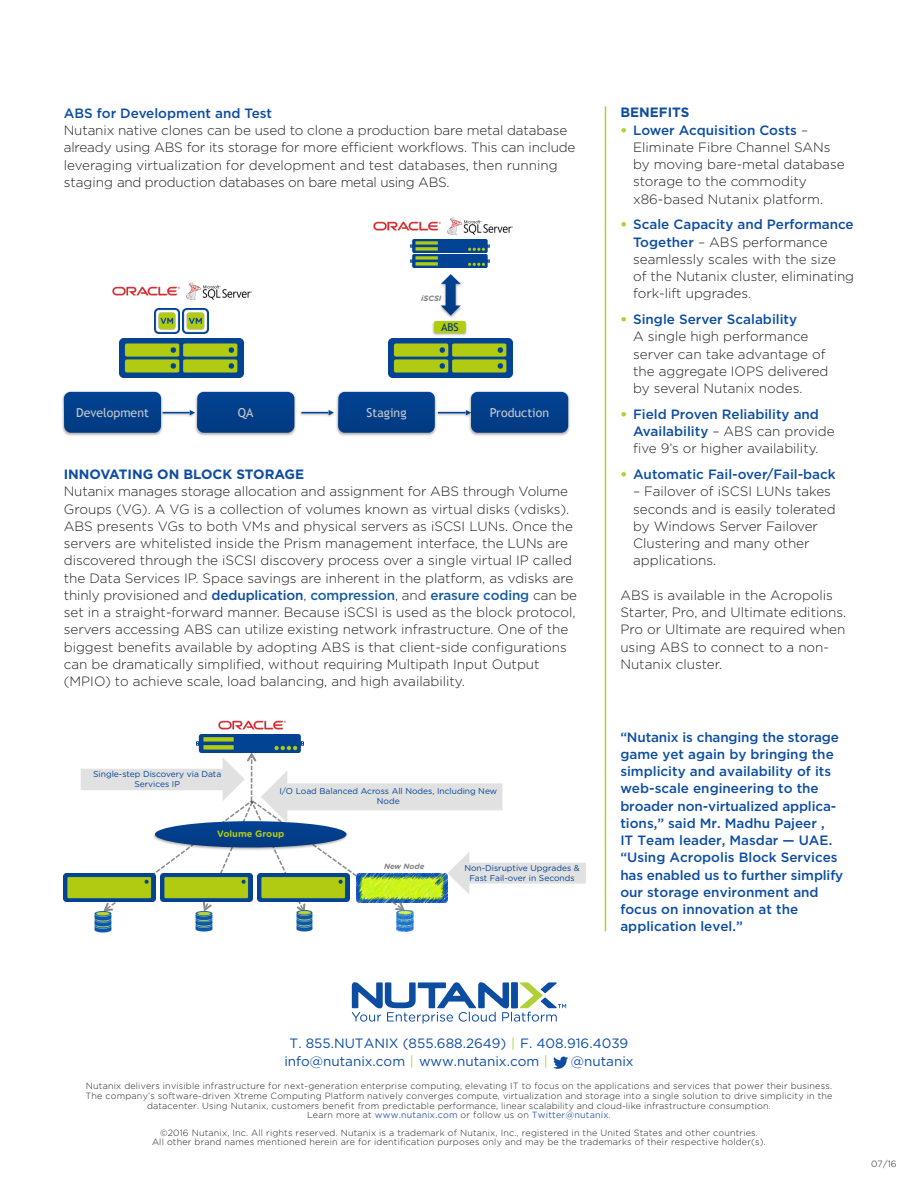
<style>
.page{position:relative;width:918px;height:1188px;background:#fff}
.page>*{position:absolute;margin:0;border:0;box-sizing:border-box;transform-origin:0 0}
.WhiteText{font:300 13.5px/17.2px "Gotham";color:#231f20}
.BodyTextBeforeBullet{font:500 13.5px/17.2px "Gotham";color:#0d4da1}
.ABOUT_-_text{font:13.5px "Gotham";color:#0d4da1}
.WhiteText-2{font:500 13.5px "Gotham";color:#0d4da1}
.WhiteText-3{font:700 13.5px "Gotham";color:#0d4da1}
.t1{font:12.3px "Trebuchet MS";color:#c7c9cc}
.t2{font:10.8px "Trebuchet MS";color:#02326f}
.t3{font:700 9.3px "Gotham Rounded";color:#b1cc11}
.ABOUT_-_text-2{font:300 9px/9.8px "Gotham";letter-spacing:.02em;color:#231f20;text-align:center}
.ABOUT_-_text-3{font:9px "Gotham";letter-spacing:.02em;color:#375fac}
.t4{font:8.55px/10.1px "Gotham Rounded";color:#024394;text-align:center}
.t5{font:italic 700 7.65px "Gotham Rounded";color:#808080}
.s1{font-weight:500;color:#0d4da1}
.s2{font-weight:500;color:#175d9e}
.s3{font-weight:900;color:#b0d136}
.s4{color:#b0d136}
.s5{font-weight:300;color:#231f20}
</style>
<div class="page">
<svg style="left:553px;top:1057px;width:15px;height:12px"></svg>
<svg style="left:352px;top:982px;width:214px;height:42px"></svg>
<hr style="left:605px;top:106px;width:1px;height:825px;background:#b0d136">
<img style="left:64px;top:873px;width:17px;height:29px">
<img style="left:197px;top:734px;width:107px;height:18px">
<svg style="left:81px;top:752px;width:505px;height:161px"></svg>
<img style="left:356px;top:873px;width:92px;height:29px">
<img style="left:95px;top:912px;width:17px;height:20px">
<img style="left:196px;top:911px;width:16px;height:21px">
<img style="left:296px;top:911px;width:17px;height:21px">
<img style="left:397px;top:911px;width:16px;height:21px">
<img style="left:218px;top:720px;width:68px;height:10px">
<img style="left:411px;top:239px;width:78px;height:29px">
<img style="left:154px;top:308px;width:26px;height:26px">
<img style="left:183px;top:308px;width:26px;height:26px">
<img style="left:389px;top:339px;width:124px;height:38px">
<img style="left:373px;top:221px;width:68px;height:10px">
<img style="left:440px;top:284px;width:22px;height:34px">
<svg style="left:441px;top:274px;width:20px;height:42px"></svg>
<img style="left:432px;top:320px;width:35px;height:16px">
<div style="left:434px;top:321px;width:32px;height:12px;background:#b1cc11;border-radius:2px"></div>
<img style="left:448px;top:218px;width:65px;height:16px">
<img style="left:119px;top:339px;width:124px;height:38px">
<img style="left:112px;top:286px;width:68px;height:10px">
<img style="left:186px;top:283px;width:65px;height:16px">
<img style="left:62px;top:391px;width:98px;height:45px">
<img style="left:198px;top:391px;width:98px;height:45px">
<svg style="left:64px;top:392px;width:230px;height:41px;background:#295c9b"></svg>
<img style="left:339px;top:391px;width:95px;height:45px">
<img style="left:472px;top:391px;width:98px;height:45px">
<svg style="left:301px;top:392px;width:267px;height:41px"></svg>
<p class="WhiteText-2" style="left:64px;top:104px;width:210px">ABS for Development and Test</p>
<p class="WhiteText" style="left:64px;top:121px;width:513px">Nutanix native clones can be used to clone a production bare metal database already using ABS for its storage for more efficient workflows. This can include leveraging virtualization for development and test databases, then running staging and production databases on bare metal using ABS.</p>
<p class="t5" style="left:421px;top:293px;width:22px">iSCSI</p>
<p class="t2" style="left:441px;top:321px;width:19px">ABS</p>
<p class="t1" style="left:76px;top:405px;width:74px">Development</p>
<p class="t1" style="left:238px;top:405px;width:17px">QA</p>
<p class="t1" style="left:367px;top:405px;width:41px">Staging</p>
<p class="t1" style="left:490px;top:405px;width:61px">Production</p>
<p class="WhiteText-3" style="left:64px;top:465px;width:242px">INNOVATING ON BLOCK STORAGE</p>
<p class="WhiteText" style="left:64px;top:483px;width:515px">Nutanix manages storage allocation and assignment for ABS through Volume Groups (VG). A VG is a collection of volumes known as virtual disks (vdisks).<br>ABS presents VGs to both VMs and physical servers as iSCSI LUNs. Once the servers are whitelisted inside the Prism management interface, the LUNs are discovered through the iSCSI discovery process over a single virtual IP called the Data Services IP. Space savings are inherent in the platform, as vdisks are thinly provisioned and <span class="s1">deduplication</span>, <span class="s2">compression</span>, and <span class="s2">erasure coding</span> can be set in a straight-forward manner. Because iSCSI is used as the block protocol, servers accessing ABS can utilize existing network infrastructure. One of the biggest benefits available by adopting ABS is that client-side configurations can be dramatically simplified, without requiring Multipath Input Output</p>
<p class="WhiteText" style="left:64px;top:672px;width:403px">(MPIO) to achieve scale, load balancing, and high availability.</p>
<p class="t4" style="left:93px;top:768px;width:130px">Single-step Discovery via Data<br>Services IP</p>
<p class="t4" style="left:280px;top:786px;width:219px">I/O Load Balanced Across All Nodes, Including New<br>Node</p>
<p class="t3" style="left:217px;top:827px;width:69px">Volume Group</p>
<p class="t5" style="left:384px;top:861px;width:42px">New Node</p>
<p class="t4" style="left:464px;top:862px;width:117px">Non-Disruptive Upgrades &amp;<br>Fast Fail-over in Seconds</p>
<p class="WhiteText-3" style="left:620px;top:104px;width:71px">BENEFITS</p>
<p class="WhiteText" style="left:633px;top:121px;width:199px;text-indent:-13px"><span class="s3">•</span> <span class="s1">Lower Acquisition Costs</span> –<br>Eliminate Fibre Channel SANs</p>
<p class="WhiteText" style="left:633px;top:155px;width:213px">by moving bare-metal database storage to the commodity x86-based Nutanix platform.</p>
<p class="WhiteText" style="left:633px;top:216px;width:222px;text-indent:-13px"><span class="s3">•</span> <span class="s1">Scale Capacity and Performance<br>Together</span> – ABS performance seamlessly scales with the size</p>
<p class="WhiteText" style="left:633px;top:267px;width:223px">of the Nutanix cluster, eliminating fork-lift upgrades.</p>
<p class="WhiteText-2" style="left:620px;top:311px;width:178px"><span class="s3">•</span> Single Server Scalability</p>
<p class="WhiteText" style="left:633px;top:328px;width:177px">A single high performance</p>
<p class="WhiteText" style="left:633px;top:345px;width:194px">server can take advantage of</p>
<p class="WhiteText" style="left:633px;top:362px;width:197px">the aggregate IOPS delivered</p>
<p class="WhiteText" style="left:633px;top:379px;width:171px">by several Nutanix nodes.</p>
<p class="WhiteText" style="left:633px;top:405px;width:203px;text-indent:-13px"><span class="s3">•</span> <span class="s1">Field Proven Reliability and<br>Availability</span> – ABS can provide five 9’s or higher availability.</p>
<p class="WhiteText-2" style="left:620px;top:466px;width:217px"><span class="s3">•</span> Automatic Fail-over/Fail-back</p>
<p class="WhiteText" style="left:633px;top:483px;width:204px">– Failover of iSCSI LUNs takes seconds and is easily tolerated</p>
<p class="WhiteText" style="left:633px;top:517px;width:186px">by Windows Server Failover<br>Clustering and many other applications.</p>
<p class="WhiteText" style="left:620px;top:586px;width:227px">ABS is available in the Acropolis<br>Starter, Pro, and Ultimate editions.</p>
<p class="WhiteText" style="left:620px;top:621px;width:227px">Pro or Ultimate are required when using ABS to connect to a non-<br>Nutanix cluster.</p>
<p class="BodyTextBeforeBullet" style="left:620px;top:728px;width:220px">“Nutanix is changing the storage game yet again by bringing the simplicity and availability of its web-scale engineering to the broader non-virtualized applica&shy;tions,” said Mr. Madhu Pajeer ,</p>
<p class="BodyTextBeforeBullet" style="left:620px;top:832px;width:225px">IT Team leader, Masdar — UAE. “Using Acropolis Block Services has enabled us to further simplify our storage environment and focus on innovation at the application level.”</p>
<p class="ABOUT_-_text" style="left:290px;top:1035px;width:340px">T. 855.NUTANIX (855.688.2649) <span class="s4">|</span> F. 408.916.4039</p>
<p class="ABOUT_-_text" style="left:284px;top:1053px;width:265px">info@nutanix.com <span class="s4">|</span> www.nutanix.com <span class="s4">|</span></p>
<p class="ABOUT_-_text" style="left:571px;top:1053px;width:64px">@nutanix</p>
<p class="ABOUT_-_text-2" style="left:86px;top:1081px;width:748px">Nutanix delivers invisible infrastructure for next-generation enterprise computing, elevating IT to focus on the applications and services that power their business.</p>
<p class="ABOUT_-_text-2" style="left:85px;top:1091px;width:749px">The company’s software-driven Xtreme Computing Platform natively converges compute, virtualization and storage into a single solution to drive simplicity in the datacenter. Using Nutanix, customers benefit from predictable performance, linear scalability and cloud-like infrastructure consumption.</p>
<p class="ABOUT_-_text-3" style="left:307px;top:1110px;width:305px"><span class="s5">Learn more at</span> www.nutanix.com <span class="s5">or follow us on</span> Twitter@nutanix<span class="s5">.</span></p>
<p class="ABOUT_-_text-2" style="left:160px;top:1127px;width:599px">©2016 Nutanix, Inc. All rights reserved. Nutanix is a trademark of Nutanix, Inc., registered in the United States and other countries.</p>
<p class="ABOUT_-_text-2" style="left:152px;top:1137px;width:615px">All other brand names mentioned herein are for identification purposes only and may be the trademarks of their respective holder(s).</p>
<p class="ABOUT_-_text-2" style="left:871px;top:1158px;width:27px">07/16</p>
</div>
